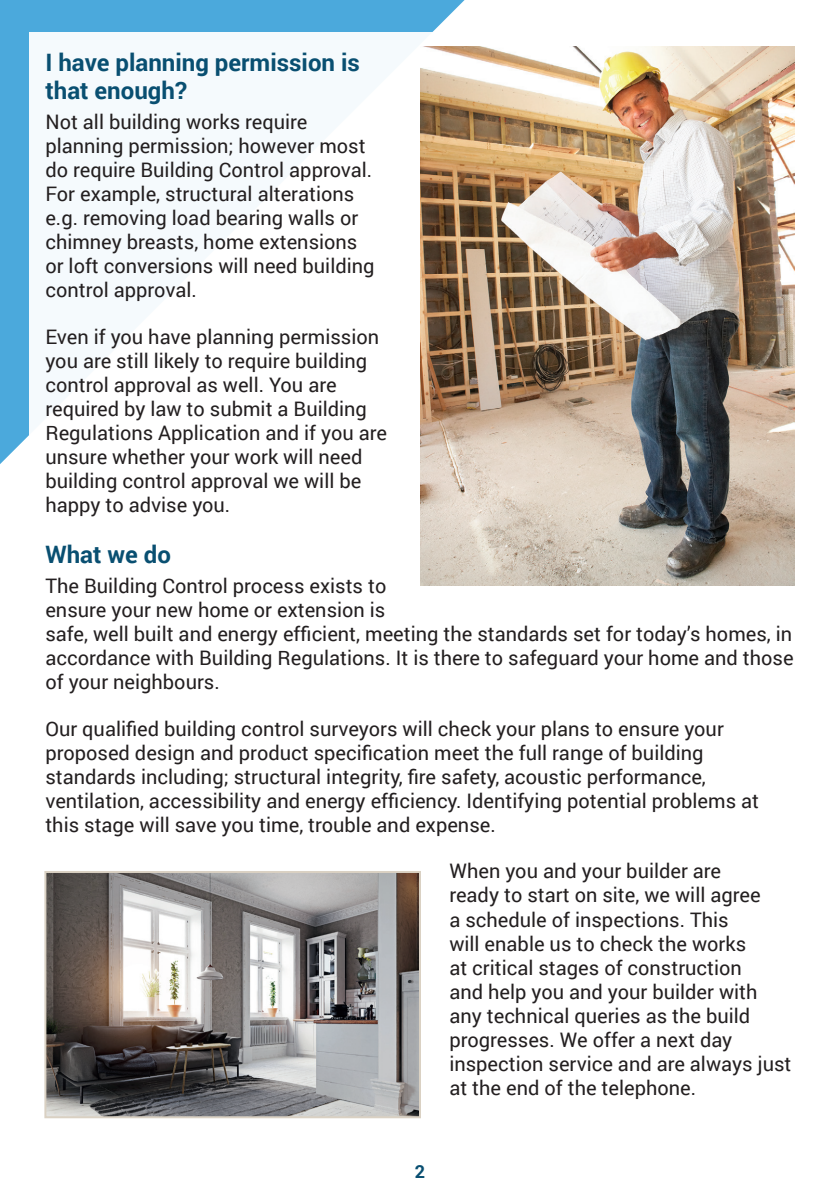
<style>
.page{position:relative;width:840px;height:1191px;background:#fff}
.page>*{position:absolute;margin:0;border:0;box-sizing:border-box;transform-origin:0 0}
.t1{font:700 24px/28.8px "Roboto";color:#094f71}
.t2{font:20px/24px "Roboto";color:#231f20}
.t3{font:700 18px "Roboto";color:#094f71}
</style>
<div class="page">
<div style="left:0;top:0;width:465px;height:464px;background:#4ba9dc"></div>
<div style="left:30px;top:32px;width:779px;height:1126px;background:#fff"></div>
<img style="left:420px;top:46px;width:374px;height:539px">
<img style="left:47px;top:874px;width:371px;height:241px">
<div style="left:44px;top:871px;width:377px;height:247px;border:2px solid #dad1c3"></div>
<p class="t1" style="left:45px;top:47px;width:316px">I have planning permission is that enough?</p>
<p class="t2" style="left:45px;top:109px;width:330px">Not all building works require planning permission; however most do require Building Control approval.<br>For example, structural alterations e.g. removing load bearing walls or chimney breasts, home extensions or loft conversions will need building control approval.</p>
<p class="t2" style="left:45px;top:324px;width:343px">Even if you have planning permission you are still likely to require building control approval as well. You are required by law to submit a Building Regulations Application and if you are unsure whether your work will need building control approval we will be happy to advise you.</p>
<p class="t1" style="left:45px;top:539px;width:127px">What we do</p>
<p class="t2" style="left:45px;top:573px;width:749px">The Building Control process exists to<br>ensure your new home or extension is<br>safe, well built and energy efficient, meeting the standards set for today’s homes, in accordance with Building Regulations. It is there to safeguard your home and those of your neighbours.</p>
<p class="t2" style="left:45px;top:716px;width:714px">Our qualified building control surveyors will check your plans to ensure your proposed design and product specification meet the full range of building standards including; structural integrity, fire safety, acoustic performance, ventilation, accessibility and energy efficiency. Identifying potential problems at this stage will save you time, trouble and expense.</p>
<p class="t2" style="left:449px;top:858px;width:343px">When you and your builder are<br>ready to start on site, we will agree<br>a schedule of inspections. This<br>will enable us to check the works<br>at critical stages of construction<br>and help you and your builder with any technical queries as the build progresses. We offer a next day inspection service and are always just at the end of the telephone.</p>
<p class="t3" style="left:414px;top:1158px;width:12px">2</p>
</div>
